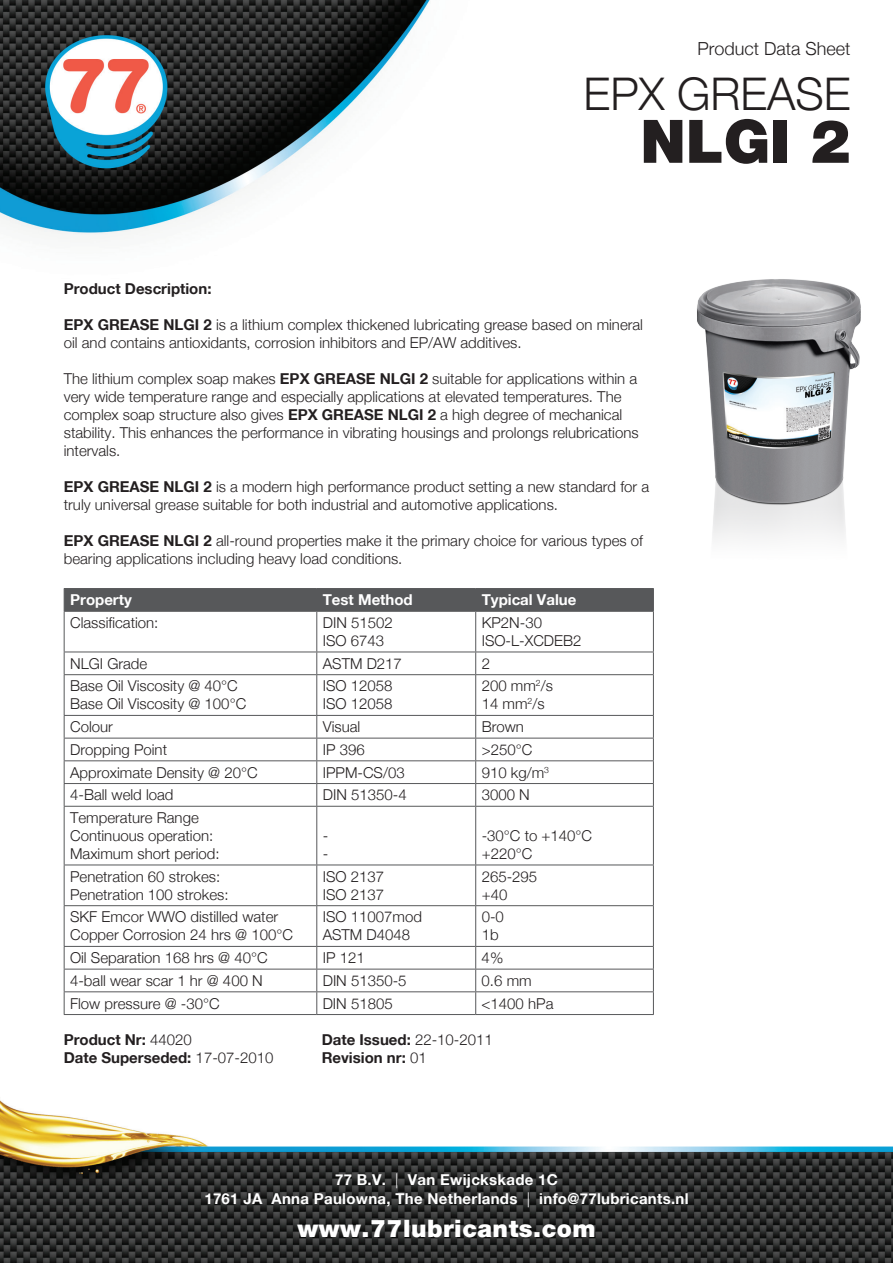
<style>
.page{position:relative;width:893px;height:1263px;background:#fff}
.page>*{position:absolute;margin:0;border:0;box-sizing:border-box;transform-origin:0 0}
.t1{font:900 60px "Helvetica NEW";color:#231f20}
.t2{font:300 45px "Helvetica NEW";color:#231f20}
.t3{font:900 24px "Helvetica NEW";letter-spacing:.02em;color:#fff}
.t4{font:300 18px "Helvetica NEW";color:#231f20}
.t5{font:300 15px/18px "Helvetica NEW";color:#231f20}
.t6{font:700 15px "Helvetica NEW";color:#231f20}
.t7{font:700 15px/19.5px "Helvetica NEW";letter-spacing:.02em;color:#fff;text-align:center}
.t8{font:700 15px "Helvetica NEW";color:#fff}
.s1{font-weight:700}
.s2{font-weight:300}
</style>
<div class="page">
<img style="left:0;top:0;width:430px;height:235px">
<img style="left:0;top:1100px;width:893px;height:163px">
<div style="left:64px;top:588px;width:590px;height:23px;background:#57585a"></div>
<hr style="left:64px;top:611px;width:253px;height:1px;background:#57585a">
<hr style="left:64px;top:612px;width:1px;height:40px;background:#57585a">
<hr style="left:317px;top:611px;width:159px;height:1px;background:#57585a">
<hr style="left:316px;top:612px;width:1px;height:40px;background:#57585a">
<hr style="left:476px;top:611px;width:178px;height:1px;background:#57585a">
<hr style="left:475px;top:612px;width:1px;height:40px;background:#57585a">
<hr style="left:653px;top:612px;width:1px;height:40px;background:#57585a">
<hr style="left:64px;top:652px;width:253px;height:1px;background:#57585a">
<svg style="left:64px;top:652px;width:1px;height:22px"></svg>
<hr style="left:317px;top:652px;width:159px;height:1px;background:#57585a">
<svg style="left:316px;top:652px;width:1px;height:22px"></svg>
<hr style="left:476px;top:652px;width:178px;height:1px;background:#57585a">
<svg style="left:475px;top:652px;width:1px;height:22px"></svg>
<svg style="left:653px;top:652px;width:1px;height:22px"></svg>
<hr style="left:64px;top:674px;width:253px;height:1px;background:#57585a">
<hr style="left:64px;top:675px;width:1px;height:40px;background:#57585a">
<hr style="left:317px;top:674px;width:159px;height:1px;background:#57585a">
<hr style="left:316px;top:675px;width:1px;height:40px;background:#57585a">
<hr style="left:476px;top:674px;width:178px;height:1px;background:#57585a">
<hr style="left:475px;top:675px;width:1px;height:40px;background:#57585a">
<hr style="left:653px;top:675px;width:1px;height:40px;background:#57585a">
<hr style="left:64px;top:715px;width:253px;height:1px;background:#57585a">
<hr style="left:317px;top:715px;width:159px;height:1px;background:#57585a">
<hr style="left:476px;top:715px;width:178px;height:1px;background:#57585a">
<hr style="left:64px;top:738px;width:253px;height:1px;background:#57585a">
<hr style="left:317px;top:738px;width:159px;height:1px;background:#57585a">
<hr style="left:476px;top:738px;width:178px;height:1px;background:#57585a">
<hr style="left:64px;top:760px;width:253px;height:1px;background:#57585a">
<hr style="left:317px;top:760px;width:159px;height:1px;background:#57585a">
<hr style="left:476px;top:760px;width:178px;height:1px;background:#57585a">
<hr style="left:64px;top:783px;width:253px;height:1px;background:#57585a">
<svg style="left:64px;top:716px;width:1px;height:90px"></svg>
<hr style="left:317px;top:783px;width:159px;height:1px;background:#57585a">
<svg style="left:316px;top:716px;width:1px;height:90px"></svg>
<hr style="left:476px;top:783px;width:178px;height:1px;background:#57585a">
<svg style="left:475px;top:716px;width:1px;height:90px"></svg>
<svg style="left:653px;top:716px;width:1px;height:90px"></svg>
<hr style="left:64px;top:806px;width:253px;height:1px;background:#57585a">
<hr style="left:64px;top:807px;width:1px;height:57px;background:#57585a">
<hr style="left:317px;top:806px;width:159px;height:1px;background:#57585a">
<hr style="left:316px;top:807px;width:1px;height:57px;background:#57585a">
<hr style="left:476px;top:806px;width:178px;height:1px;background:#57585a">
<hr style="left:475px;top:807px;width:1px;height:57px;background:#57585a">
<hr style="left:653px;top:807px;width:1px;height:57px;background:#57585a">
<hr style="left:64px;top:864px;width:253px;height:1px;background:#57585a">
<hr style="left:64px;top:865px;width:1px;height:40px;background:#57585a">
<hr style="left:317px;top:864px;width:159px;height:1px;background:#57585a">
<hr style="left:316px;top:865px;width:1px;height:40px;background:#57585a">
<hr style="left:476px;top:864px;width:178px;height:1px;background:#57585a">
<hr style="left:475px;top:865px;width:1px;height:40px;background:#57585a">
<hr style="left:653px;top:865px;width:1px;height:40px;background:#57585a">
<hr style="left:64px;top:905px;width:253px;height:1px;background:#57585a">
<hr style="left:64px;top:906px;width:1px;height:40px;background:#57585a">
<hr style="left:317px;top:905px;width:159px;height:1px;background:#57585a">
<hr style="left:316px;top:906px;width:1px;height:40px;background:#57585a">
<hr style="left:476px;top:905px;width:178px;height:1px;background:#57585a">
<hr style="left:475px;top:906px;width:1px;height:40px;background:#57585a">
<hr style="left:653px;top:906px;width:1px;height:40px;background:#57585a">
<hr style="left:64px;top:946px;width:253px;height:1px;background:#57585a">
<hr style="left:317px;top:946px;width:159px;height:1px;background:#57585a">
<hr style="left:476px;top:946px;width:178px;height:1px;background:#57585a">
<hr style="left:64px;top:969px;width:253px;height:1px;background:#57585a">
<hr style="left:317px;top:969px;width:159px;height:1px;background:#57585a">
<hr style="left:476px;top:969px;width:178px;height:1px;background:#57585a">
<hr style="left:64px;top:991px;width:253px;height:1px;background:#57585a">
<svg style="left:64px;top:947px;width:1px;height:67px"></svg>
<hr style="left:317px;top:991px;width:159px;height:1px;background:#57585a">
<svg style="left:316px;top:947px;width:1px;height:67px"></svg>
<hr style="left:476px;top:991px;width:178px;height:1px;background:#57585a">
<svg style="left:475px;top:947px;width:1px;height:67px"></svg>
<svg style="left:653px;top:947px;width:1px;height:67px"></svg>
<hr style="left:64px;top:1014px;width:253px;height:1px;background:#57585a">
<hr style="left:317px;top:1014px;width:159px;height:1px;background:#57585a">
<hr style="left:476px;top:1014px;width:178px;height:1px;background:#57585a">
<img style="left:697px;top:279px;width:164px;height:261px">
<p class="t4" style="left:697px;top:38px;width:155px">Product Data Sheet</p>
<h2 class="t2" style="left:584px;top:67px;width:268px">EPX GREASE</h2>
<h1 class="t1" style="left:640px;top:106px;width:212px">NLGI 2</h1>
<p class="t6" style="left:64px;top:279px;width:149px">Product Description:</p>
<p class="t5" style="left:64px;top:315px;width:581px"><span class="s1">EPX GREASE NLGI 2</span> is a lithium complex thickened lubricating grease based on mineral oil and contains antioxidants, corrosion inhibitors and EP/AW additives.</p>
<p class="t5" style="left:64px;top:369px;width:576px">The lithium complex soap makes <span class="s1">EPX GREASE NLGI 2</span> suitable for applications within a very wide temperature range and especially applications at elevated temperatures. The complex soap structure also gives <span class="s1">EPX GREASE NLGI 2</span> a high degree of mechanical stability. This enhances the performance in vibrating housings and prolongs relubrications intervals.</p>
<p class="t5" style="left:64px;top:477px;width:587px"><span class="s1">EPX GREASE NLGI 2</span> is a modern high performance product setting a new standard for a truly universal grease suitable for both industrial and automotive applications.</p>
<p class="t5" style="left:64px;top:531px;width:581px"><span class="s1">EPX GREASE NLGI 2</span> all-round properties make it the primary choice for various types of bearing applications including heavy load conditions.</p>
<p class="t8" style="left:70px;top:591px;width:63px">Property</p>
<p class="t8" style="left:323px;top:591px;width:91px">Test Method</p>
<p class="t8" style="left:482px;top:591px;width:96px">Typical Value</p>
<p class="t5" style="left:70px;top:613px;width:90px">Classification:</p>
<p class="t5" style="left:323px;top:613px;width:72px">DIN 51502<br>ISO 6743</p>
<p class="t5" style="left:482px;top:613px;width:101px">KP2N-30<br>ISO-L-XCDEB2</p>
<p class="t5" style="left:70px;top:654px;width:79px">NLGI Grade</p>
<p class="t5" style="left:323px;top:654px;width:81px">ASTM D217</p>
<p class="t5" style="left:482px;top:654px;width:10px">2</p>
<p class="t5" style="left:70px;top:677px;width:178px">Base Oil Viscosity @ 40°C<br>Base Oil Viscosity @ 100°C</p>
<p class="t5" style="left:323px;top:677px;width:71px">ISO 12058<br>ISO 12058</p>
<p class="t5" style="left:482px;top:677px;width:73px">200 mm<sup>2</sup>/s<br>14 mm<sup>2</sup>/s</p>
<p class="t5" style="left:70px;top:717px;width:44px">Colour</p>
<p class="t5" style="left:323px;top:717px;width:39px">Visual</p>
<p class="t5" style="left:482px;top:717px;width:44px">Brown</p>
<p class="t5" style="left:70px;top:740px;width:98px">Dropping Point</p>
<p class="t5" style="left:323px;top:740px;width:43px">IP 396</p>
<p class="t5" style="left:482px;top:740px;width:52px">&gt;250°C</p>
<p class="t5" style="left:70px;top:763px;width:189px">Approximate Density @ 20°C</p>
<p class="t5" style="left:323px;top:763px;width:83px">IPPM-CS/03</p>
<p class="t5" style="left:482px;top:763px;width:69px">910 kg/m<sup>3</sup></p>
<p class="t5" style="left:70px;top:786px;width:105px">4-Ball weld load</p>
<p class="t5" style="left:323px;top:786px;width:85px">DIN 51350-4</p>
<p class="t5" style="left:482px;top:786px;width:50px">3000 N</p>
<p class="t5" style="left:70px;top:808px;width:151px">Temperature Range<br>Continuous operation:<br>Maximum short period:</p>
<p class="t5" style="left:323px;top:826px;width:7px">- -</p>
<p class="t5" style="left:482px;top:826px;width:112px">-30°C to +140°C +220°C</p>
<p class="t5" style="left:70px;top:867px;width:160px">Penetration 60 strokes:<br>Penetration 100 strokes:</p>
<p class="t5" style="left:323px;top:867px;width:63px">ISO 2137<br>ISO 2137</p>
<p class="t5" style="left:482px;top:867px;width:57px">265-295 +40</p>
<p class="t5" style="left:70px;top:908px;width:224px">SKF Emcor WWO distilled water<br>Copper Corrosion 24 hrs @ 100°C</p>
<p class="t5" style="left:323px;top:908px;width:101px">ISO 11007mod<br>ASTM D4048</p>
<p class="t5" style="left:482px;top:908px;width:24px">0-0<br>1b</p>
<p class="t5" style="left:70px;top:948px;width:199px">Oil Separation 168 hrs @ 40°C</p>
<p class="t5" style="left:323px;top:948px;width:43px">IP 121</p>
<p class="t5" style="left:482px;top:948px;width:23px">4%</p>
<p class="t5" style="left:70px;top:971px;width:194px">4-ball wear scar 1 hr @ 400 N</p>
<p class="t5" style="left:323px;top:971px;width:85px">DIN 51350-5</p>
<p class="t5" style="left:482px;top:971px;width:52px">0.6 mm</p>
<p class="t5" style="left:70px;top:994px;width:151px">Flow pressure @ -30°C</p>
<p class="t5" style="left:323px;top:994px;width:72px">DIN 51805</p>
<p class="t5" style="left:482px;top:994px;width:73px">&lt;1400 hPa</p>
<p class="t6" style="left:64px;top:1030px;width:130px">Product Nr: <span class="s2">44020</span></p>
<p class="t6" style="left:322px;top:1030px;width:173px">Date Issued: <span class="s2">22-10-2011</span></p>
<p class="t6" style="left:64px;top:1048px;width:211px">Date Superseded: <span class="s2">17-07-2010</span></p>
<p class="t6" style="left:322px;top:1048px;width:107px">Revision nr: <span class="s2">01</span></p>
<p class="t7" style="left:204px;top:1169px;width:486px">77 B.V. <span class="s2">|</span> Van Ewijckskade 1C<br>1761 JA Anna Paulowna, The Netherlands <span class="s2">|</span> info@77lubricants.nl</p>
<h3 class="t3" style="left:297px;top:1214px;width:300px">www.77lubricants.com</h3>
</div>
